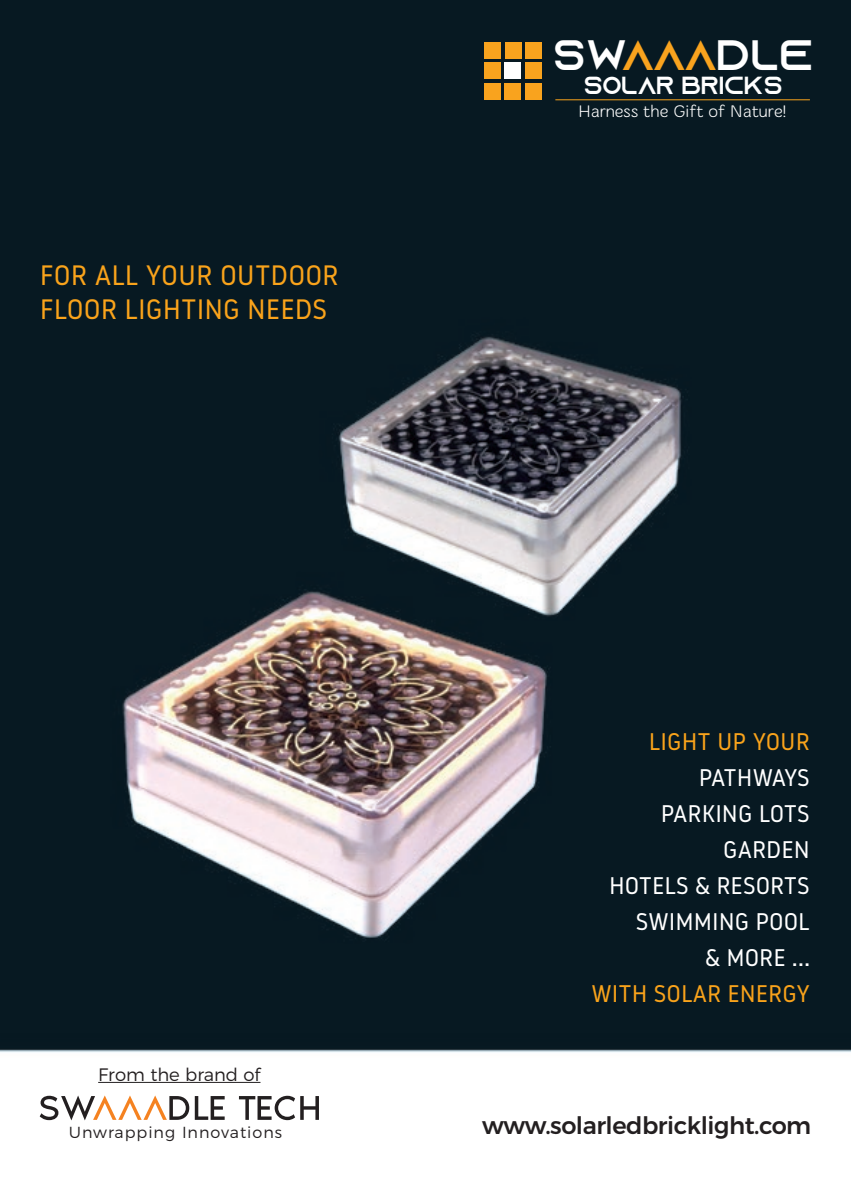
<style>
.page{position:relative;width:851px;height:1191px;background:#fff}
.page>*{position:absolute;margin:0;border:0;box-sizing:border-box;transform-origin:0 0}
.t1{font:42.6px "Azonix";color:#fff}
.t2{font:28px/33.6px "Noway";color:#f9a31b}
.t3{font:24.8px "Azonix";color:#fff}
.t4{font:24px/36px "Noway";color:#fff;text-align:right}
.t5{font:500 24px "Montserrat";letter-spacing:-.02em;color:#231f20}
.t6{font:24px "Noway";color:#f9a31b}
.t7{font:300 18px "Montserrat";color:#231f20}
.t8{font:17.4px "Merge";color:#fff}
.t9{font:300 16px "Montserrat";letter-spacing:.06em;color:#231f20}
.s1{color:#f9a31e}
</style>
<div class="page">
<img style="left:0;top:0;width:850px;height:1121px">
<hr style="left:98px;top:1082px;width:162px;height:1px;background:#231f20">
<svg style="left:40px;top:1095px;width:149px;height:25px"></svg>
<svg style="left:195px;top:1096px;width:30px;height:23px"></svg>
<svg style="left:239px;top:1095px;width:80px;height:25px"></svg>
<hr style="left:555px;top:99px;width:254px;height:1px;background:#f9a31b">
<div style="left:483px;top:42px;width:17px;height:16px;background:#f9a31e"></div>
<div style="left:504px;top:42px;width:17px;height:16px;background:#f9a31e"></div>
<div style="left:525px;top:42px;width:17px;height:16px;background:#f9a31e"></div>
<div style="left:483px;top:83px;width:17px;height:17px;background:#f9a31e"></div>
<div style="left:483px;top:62px;width:17px;height:17px;background:#f9a31e"></div>
<div style="left:504px;top:83px;width:17px;height:17px;background:#f9a31e"></div>
<div style="left:504px;top:62px;width:17px;height:17px;background:#fff"></div>
<div style="left:525px;top:83px;width:17px;height:17px;background:#f9a31e"></div>
<div style="left:525px;top:62px;width:17px;height:17px;background:#f9a31e"></div>
<p class="t2" style="left:40px;top:258px;width:300px">FOR ALL YOUR OUTDOOR<br>FLOOR LIGHTING NEEDS</p>
<h1 class="t1" style="left:553px;top:37px;width:261px">SW<span class="s1">AAA</span>DLE</h1>
<p class="t3" style="left:583px;top:75px;width:200px">SOLAR BRICKS</p>
<p class="t8" style="left:578px;top:102px;width:209px">Harness the Gift of Nature!</p>
<p class="t7" style="left:98px;top:1060px;width:164px">From the brand of</p>
<p class="t9" style="left:69px;top:1119px;width:215px">Unwrapping Innovations</p>
<p class="t6" style="left:649px;top:725px;width:162px">LIGHT UP YOUR</p>
<p class="t4" style="left:609px;top:758px;width:202px">PATHWAYS<br>PARKING LOTS<br>GARDEN<br>HOTELS &amp; RESORTS<br>SWIMMING POOL<br>&amp; MORE ...</p>
<p class="t6" style="left:591px;top:977px;width:220px">WITH SOLAR ENERGY</p>
<p class="t5" style="left:482px;top:1106px;width:330px">www.solarledbricklight.com</p>
</div>
